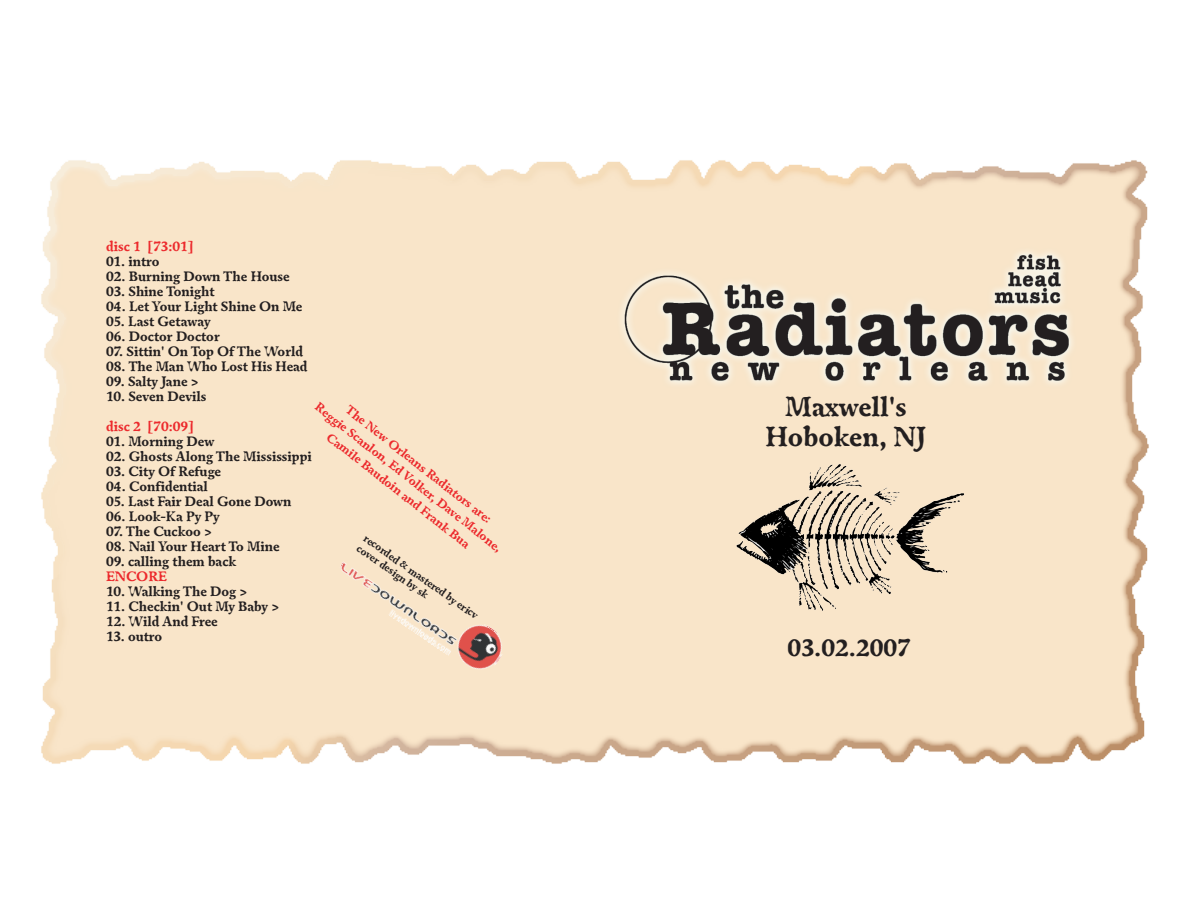
<style>
.page{position:relative;width:1188px;height:918px;background:#fff}
.page>*{position:absolute;margin:0;border:0;box-sizing:border-box;transform-origin:0 0}
.t1{font:700 27px/30px "Oldbook ITCTT";color:#231f20;text-align:center}
.t2{font:700 24px "Oldbook ITCTT";color:#231f20}
.t3{font:700 13.5px "Oldbook ITCTT";color:#231f20}
.t4{font:700 13.5px "Oldbook ITCTT";color:#ec2a2d}
.t5{font:700 12px/16.5px "Oldbook ITCTT";color:#ec2a2d;text-align:center;scale:1.04 1}
.t6{font:700 10.5px/11.9px "Oldbook ITCTT";color:#231f20}
</style>
<div class="page">
<img style="left:41px;top:160px;width:1108px;height:604px">
<img style="left:333px;top:540px;width:177px;height:139px">
<img style="left:617px;top:246px;width:459px;height:142px">
<img style="left:720px;top:462px;width:258px;height:149px">
<p class="t4" style="left:106px;top:238px;width:89px">disc 1 [73:01]</p>
<p class="t3" style="left:106px;top:253px;width:55px">01. intro</p>
<p class="t3" style="left:106px;top:268px;width:185px">02. Burning Down The House</p>
<p class="t3" style="left:106px;top:283px;width:110px">03. Shine Tonight</p>
<p class="t3" style="left:106px;top:298px;width:198px">04. Let Your Light Shine On Me</p>
<p class="t3" style="left:106px;top:313px;width:106px">05. Last Getaway</p>
<p class="t3" style="left:106px;top:328px;width:115px">06. Doctor Doctor</p>
<p class="t3" style="left:106px;top:343px;width:198px">07. Sittin' On Top Of The World</p>
<p class="t3" style="left:106px;top:358px;width:203px">08. The Man Who Lost His Head</p>
<p class="t3" style="left:106px;top:373px;width:94px">09. Salty Jane &gt;</p>
<p class="t3" style="left:106px;top:388px;width:102px">10. Seven Devils</p>
<p class="t4" style="left:106px;top:418px;width:89px">disc 2 [70:09]</p>
<p class="t3" style="left:106px;top:433px;width:110px">01. Morning Dew</p>
<p class="t3" style="left:106px;top:448px;width:207px">02. Ghosts Along The Mississippi</p>
<p class="t3" style="left:106px;top:463px;width:116px">03. City Of Refuge</p>
<p class="t3" style="left:106px;top:478px;width:103px">04. Confidential</p>
<p class="t3" style="left:106px;top:493px;width:187px">05. Last Fair Deal Gone Down</p>
<p class="t3" style="left:106px;top:508px;width:115px">06. Look-Ka Py Py</p>
<p class="t3" style="left:106px;top:523px;width:107px">07. The Cuckoo &gt;</p>
<p class="t3" style="left:106px;top:538px;width:175px">08. Nail Your Heart To Mine</p>
<p class="t3" style="left:106px;top:553px;width:132px">09. calling them back</p>
<p class="t4" style="left:106px;top:568px;width:62px">ENCORE</p>
<p class="t3" style="left:106px;top:583px;width:143px">10. Walking The Dog &gt;</p>
<p class="t3" style="left:106px;top:598px;width:175px">11. Checkin' Out My Baby &gt;</p>
<p class="t3" style="left:106px;top:613px;width:113px">12. Wild And Free</p>
<p class="t3" style="left:106px;top:628px;width:58px">13. outro</p>
<p class="t5" style="left:332px;top:386px;width:226px;rotate:38deg">The New Orleans Radiators are:<br>Reggie Scanlon, Ed Volker, Dave Malone,<br>Camile Baudoin and Frank Bua</p>
<p class="t6" style="left:368px;top:532px;width:139px;rotate:35deg">recorded &amp; mastered by ericv cover design by sk</p>
<h1 class="t1" style="left:766px;top:391px;width:162px">Maxwell's<br>Hoboken, NJ</h1>
<h2 class="t2" style="left:787px;top:633px;width:125px">03.02.2007</h2>
</div>
